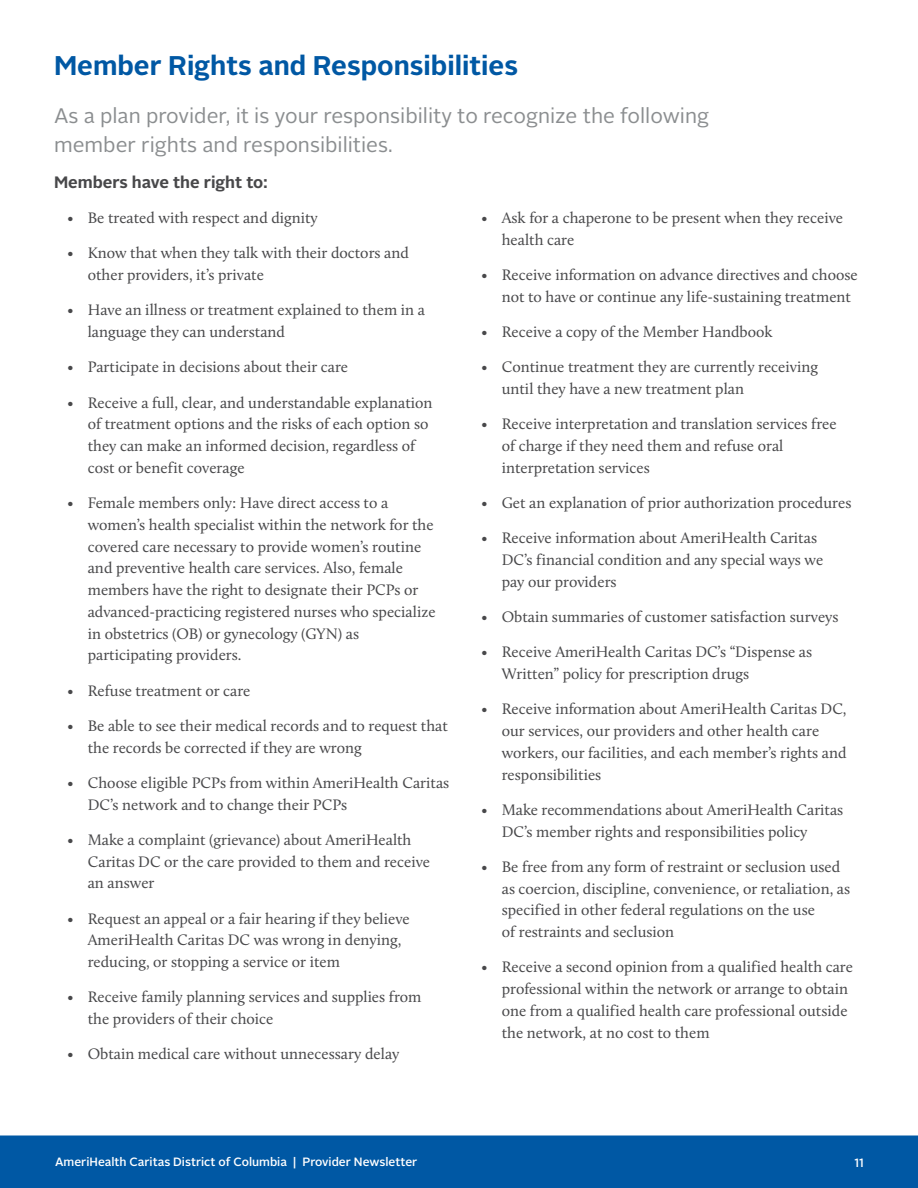
<style>
.page{position:relative;width:918px;height:1188px;background:#fff}
.page>*{position:absolute;margin:0;border:0;box-sizing:border-box;transform-origin:0 0}
.t1{font:700 27px "Alright Sans";color:#0058a4}
.t2{font:21px/28.5px "Alright Sans";color:#8b8e90}
.t3{font:700 16.5px "Alright Sans";color:#48484a}
.t4{font:15.75px/21.8px "Calluna";color:#48484a}
.t5{font:500 12px "Alright Sans";color:#fff}
</style>
<div class="page">
<div style="left:0;top:1136px;width:918px;height:52px;background:#0058a4"></div>
<h1 class="t1" style="left:54px;top:46px;width:466px">Member Rights and Responsibilities</h1>
<h2 class="t2" style="left:54px;top:102px;width:657px">As a plan provider, it is your responsibility to recognize the following member rights and responsibilities.</h2>
<p class="t3" style="left:54px;top:170px;width:215px">Members have the right to:</p>
<p class="t4" style="left:68px;top:207px;width:252px">• Be treated with respect and dignity</p>
<p class="t4" style="left:88px;top:242px;width:323px;text-indent:-20px">• Know that when they talk with their doctors and other providers, it’s private</p>
<p class="t4" style="left:88px;top:299px;width:339px;text-indent:-20px">• Have an illness or treatment explained to them in a language they can understand</p>
<p class="t4" style="left:68px;top:356px;width:282px">• Participate in decisions about their care</p>
<p class="t4" style="left:88px;top:391px;width:346px;text-indent:-20px">• Receive a full, clear, and understandable explanation of treatment options and the risks of each option so they can make an informed decision, regardless of cost or benefit coverage</p>
<p class="t4" style="left:88px;top:492px;width:349px;text-indent:-20px">• Female members only: Have direct access to a women’s health specialist within the network for the covered care necessary to provide women’s routine and preventive health care services. Also, female members have the right to designate their PCPs or advanced-practicing registered nurses who specialize in obstetrics (OB) or gynecology (GYN) as participating providers.</p>
<p class="t4" style="left:68px;top:679px;width:185px">• Refuse treatment or care</p>
<p class="t4" style="left:88px;top:714px;width:362px;text-indent:-20px">• Be able to see their medical records and to request that the records be corrected if they are wrong</p>
<p class="t4" style="left:88px;top:771px;width:363px;text-indent:-20px">• Choose eligible PCPs from within AmeriHealth Caritas<br>DC’s network and to change their PCPs</p>
<p class="t4" style="left:88px;top:828px;width:344px;text-indent:-20px">• Make a complaint (grievance) about AmeriHealth<br>Caritas DC or the care provided to them and receive an answer</p>
<p class="t4" style="left:88px;top:907px;width:324px;text-indent:-20px">• Request an appeal or a fair hearing if they believe<br>AmeriHealth Caritas DC was wrong in denying, reducing, or stopping a service or item</p>
<p class="t4" style="left:88px;top:986px;width:335px;text-indent:-20px">• Receive family planning services and supplies from the providers of their choice</p>
<p class="t4" style="left:68px;top:1043px;width:333px">• Obtain medical care without unnecessary delay</p>
<p class="t4" style="left:502px;top:207px;width:343px;text-indent:-20px">• Ask for a chaperone to be present when they receive health care</p>
<p class="t4" style="left:502px;top:264px;width:358px;text-indent:-20px">• Receive information on advance directives and choose not to have or continue any life-sustaining treatment</p>
<p class="t4" style="left:482px;top:321px;width:293px">• Receive a copy of the Member Handbook</p>
<p class="t4" style="left:502px;top:356px;width:318px;text-indent:-20px">• Continue treatment they are currently receiving until they have a new treatment plan</p>
<p class="t4" style="left:502px;top:413px;width:336px;text-indent:-20px">• Receive interpretation and translation services free of charge if they need them and refuse oral interpretation services</p>
<p class="t4" style="left:482px;top:492px;width:371px">• Get an explanation of prior authorization procedures</p>
<p class="t4" style="left:502px;top:527px;width:323px;text-indent:-20px">• Receive information about AmeriHealth Caritas<br>DC’s financial condition and any special ways we pay our providers</p>
<p class="t4" style="left:482px;top:606px;width:359px">• Obtain summaries of customer satisfaction surveys</p>
<p class="t4" style="left:502px;top:641px;width:312px;text-indent:-20px">• Receive AmeriHealth Caritas DC’s “Dispense as<br>Written” policy for prescription drugs</p>
<p class="t4" style="left:502px;top:698px;width:346px;text-indent:-20px">• Receive information about AmeriHealth Caritas DC, our services, our providers and other health care workers, our facilities, and each member’s rights and responsibilities</p>
<p class="t4" style="left:502px;top:798px;width:343px;text-indent:-20px">• Make recommendations about AmeriHealth Caritas<br>DC’s member rights and responsibilities policy</p>
<p class="t4" style="left:502px;top:855px;width:350px;text-indent:-20px">• Be free from any form of restraint or seclusion used as coercion, discipline, convenience, or retaliation, as specified in other federal regulations on the use<br>of restraints and seclusion</p>
<p class="t4" style="left:502px;top:956px;width:353px;text-indent:-20px">• Receive a second opinion from a qualified health care professional within the network or arrange to obtain one from a qualified health care professional outside the network, at no cost to them</p>
<p class="t5" style="left:55px;top:1154px;width:364px">AmeriHealth Caritas District of Columbia | Provider Newsletter</p>
<p class="t5" style="left:854px;top:1154px;width:11px">11</p>
</div>
